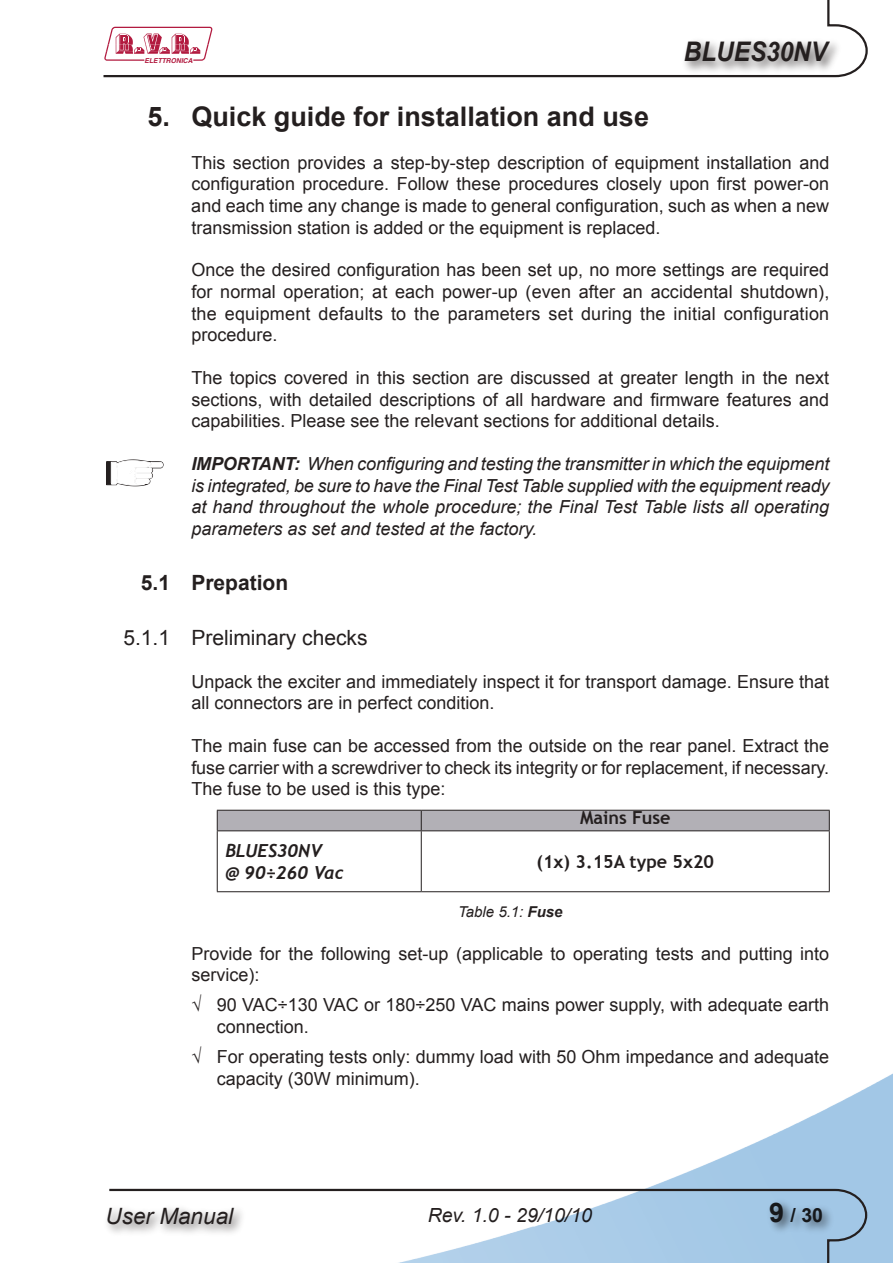
<style>
.page{position:relative;width:893px;height:1263px;background:#fff}
.page>*{position:absolute;margin:0;border:0;box-sizing:border-box;transform-origin:0 0}
.t1{font:700 27px "Arial";color:#241f1f}
.t2{font:italic 700 27px "Arial";color:#241f1f;scale:.9 1}
.t3{font:italic 22.5px "Arial";color:#241f1f}
.t4{font:21px "Arial";color:#241f1f}
.t5{font:700 21px "Arial";color:#241f1f}
.t6{font:italic 19.5px "Arial";color:#241f1f}
.t7{font:700 19.5px "Arial";color:#241f1f}
.t8{font:18px/21.6px "Arial";color:#241f1f;text-align:justify}
.t9{font:italic 18px/21.6px "Arial";color:#241f1f;text-align:justify}
.t10{font:700 18px "Trebuchet MS";color:#241f1f}
.t11{font:italic 700 18px/21.6px "Trebuchet";color:#241f1f}
.t12{font:italic 15px "Arial";color:#241f1f}
.t13{font:italic 700 6.75px "Helvetica";color:#b21a3f}
.s1{font-weight:700}
</style>
<div class="page">
<img style="left:647px;top:1073px;width:246px;height:190px">
<svg style="left:103px;top:0;width:765px;height:78px"></svg>
<svg style="left:109px;top:1188px;width:759px;height:75px"></svg>
<div style="left:680px;top:36px;width:162px;height:39px;background:#241f1f;opacity:.75"></div>
<svg style="left:104px;top:27px;width:108px;height:34px"></svg>
<div style="left:765px;top:1198px;width:71px;height:38px;background:#241f1f;opacity:.75"></div>
<div style="left:103px;top:1204px;width:144px;height:34px;background:#241f1f;opacity:.75"></div>
<svg style="left:106px;top:460px;width:57px;height:26px"></svg>
<div style="left:217px;top:810px;width:613px;height:20px;background:#b2b0b6"></div>
<hr style="left:217px;top:830px;width:204px;height:1px;background:#241f1f">
<hr style="left:217px;top:831px;width:1px;height:60px;background:#241f1f">
<hr style="left:421px;top:830px;width:409px;height:1px;background:#241f1f">
<hr style="left:421px;top:831px;width:1px;height:60px;background:#241f1f">
<hr style="left:829px;top:831px;width:1px;height:60px;background:#241f1f">
<hr style="left:217px;top:891px;width:204px;height:1px;background:#241f1f">
<hr style="left:421px;top:891px;width:409px;height:1px;background:#241f1f">
<p class="t13" style="left:144px;top:56px;width:50px">ELETTRONICA</p>
<h1 class="t2" style="left:684px;top:34px;width:161px">BLUES30NV</h1>
<h1 class="t1" style="left:148px;top:99px;width:503px">5. Quick guide for installation and use</h1>
<p class="t8" style="left:191px;top:152px;width:640px">This section provides a step-by-step description of equipment installation and configuration procedure. Follow these procedures closely upon first power-on and each time any change is made to general configuration, such as when a new transmission station is added or the equipment is replaced.</p>
<p class="t8" style="left:191px;top:259px;width:639px">Once the desired configuration has been set up, no more settings are required for normal operation; at each power-up (even after an accidental shutdown), the equipment defaults to the parameters set during the initial configuration procedure.</p>
<p class="t8" style="left:191px;top:367px;width:639px">The topics covered in this section are discussed at greater length in the next sections, with detailed descriptions of all hardware and firmware features and capabilities. Please see the relevant sections for additional details.</p>
<p class="t9" style="left:191px;top:453px;width:640px"><span class="s1">IMPORTANT:</span> When configuring and testing the transmitter in which the equipment is integrated, be sure to have the Final Test Table supplied with the equipment ready at hand throughout the whole procedure; the Final Test Table lists all operating parameters as set and tested at the factory.</p>
<p class="t5" style="left:141px;top:569px;width:149px">5.1 Prepation</p>
<p class="t4" style="left:123px;top:624px;width:246px">5.1.1 Preliminary checks</p>
<p class="t8" style="left:191px;top:671px;width:639px">Unpack the exciter and immediately inspect it for transport damage. Ensure that all connectors are in perfect condition.</p>
<p class="t8" style="left:191px;top:735px;width:639px">The main fuse can be accessed from the outside on the rear panel. Extract the fuse carrier with a screwdriver to check its integrity or for replacement, if necessary.<br>The fuse to be used is this type:</p>
<p class="t10" style="left:580px;top:806px;width:92px">Mains Fuse</p>
<p class="t11" style="left:225px;top:840px;width:120px">BLUES30NV<br>@ 90÷260 Vac</p>
<p class="t10" style="left:536px;top:850px;width:179px">(1x) 3.15A type 5x20</p>
<p class="t12" style="left:458px;top:902px;width:106px">Table 5.1: <span class="s1">Fuse</span></p>
<p class="t8" style="left:191px;top:943px;width:639px">Provide for the following set-up (applicable to operating tests and putting into service):</p>
<p class="t8" style="left:217px;top:994px;width:614px;text-indent:-26px">√ 90 VAC÷130 VAC or 180÷250 VAC mains power supply, with adequate earth connection.</p>
<p class="t8" style="left:217px;top:1046px;width:614px;text-indent:-26px">√ For operating tests only: dummy load with 50 Ohm impedance and adequate capacity (30W minimum).</p>
<p class="t3" style="left:106px;top:1202px;width:129px">User Manual</p>
<p class="t6" style="left:428px;top:1203px;width:166px">Rev. 1.0 - 29/10/10</p>
<p class="t7" style="left:790px;top:1203px;width:34px">/ 30</p>
</div>
